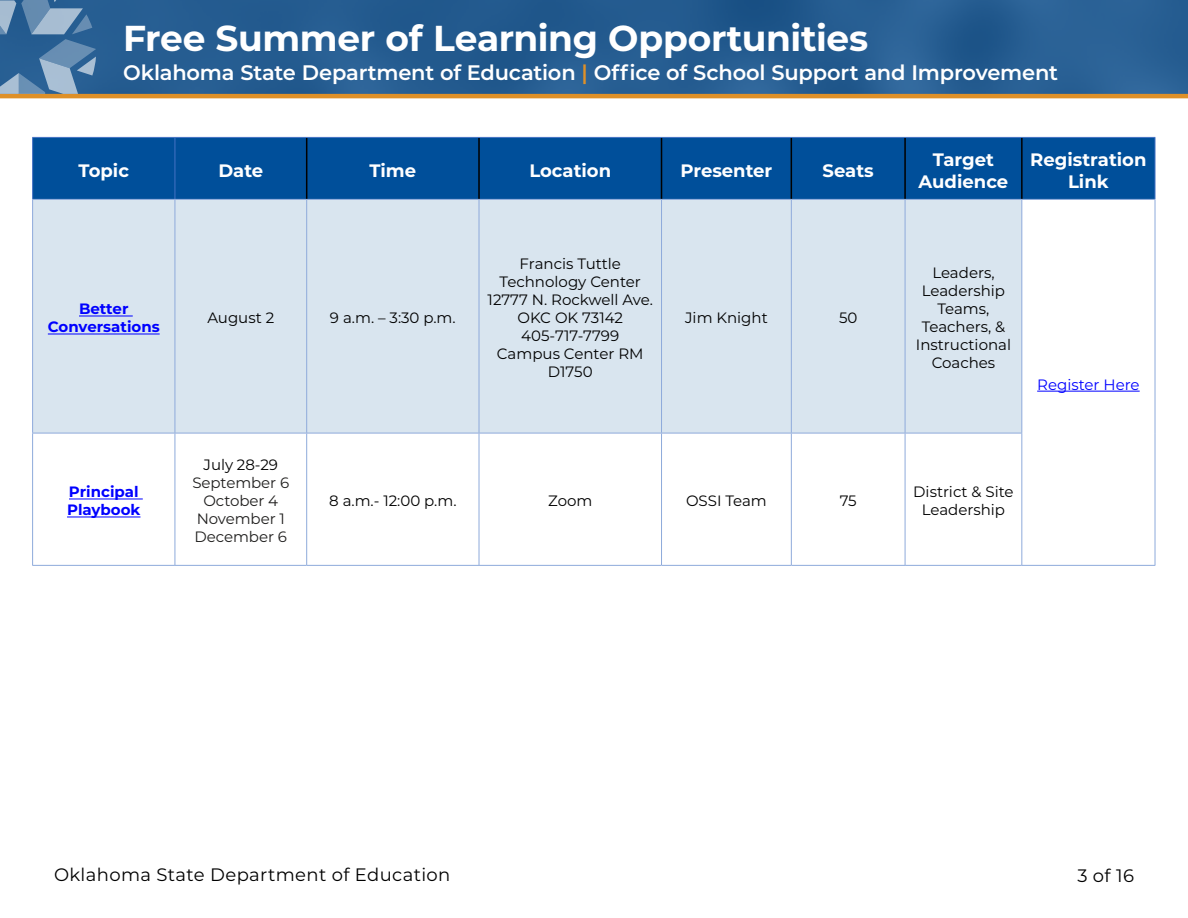
<style>
.page{position:relative;width:1188px;height:918px;background:#fff}
.page>*{position:absolute;margin:0;border:0;box-sizing:border-box;transform-origin:0 0}
.t1{font:700 36px "Montserrat";letter-spacing:-.01em;color:#fff}
.t2{font:600 21px "Montserrat";letter-spacing:-.01em;color:#fff}
.t3{font:700 18px/21.6px "Montserrat";color:#fff;text-align:center}
.t4{font:18px "Montserrat";letter-spacing:.02em;color:#000}
.t5{font:15px/18px "Montserrat";color:#000;text-align:center}
.t6{font:700 15px/18px "Montserrat";color:#00f;text-align:center}
.t7{font:15px/18px "Montserrat";letter-spacing:-.005em;color:#201f1e;text-align:center}
.t8{font:15px "Montserrat";color:#00f}
.s1{color:#de9028}
</style>
<div class="page">
<div style="left:0;top:0;width:1188px;height:96px;background:#255c91"></div>
<hr style="left:0;top:94px;width:1188px;height:4px;background:#de9028">
<svg style="left:0;top:0;width:96px;height:94px"></svg>
<div style="left:33px;top:138px;width:1122px;height:61px;background:#004f9a"></div>
<div style="left:33px;top:200px;width:988px;height:233px;background:#d9e5ef"></div>
<hr style="left:306px;top:138px;width:1px;height:61px;background:#000">
<hr style="left:478px;top:138px;width:2px;height:61px;background:#000">
<hr style="left:661px;top:138px;width:1px;height:61px;background:#000">
<hr style="left:791px;top:138px;width:1px;height:61px;background:#000">
<hr style="left:904px;top:138px;width:2px;height:61px;background:#000">
<hr style="left:1021px;top:138px;width:2px;height:61px;background:#000">
<hr style="left:32px;top:138px;width:1px;height:61px;background:#4472c4">
<hr style="left:175px;top:138px;width:1px;height:61px;background:#4472c4">
<hr style="left:1155px;top:138px;width:1px;height:61px;background:#4472c4">
<hr style="left:32px;top:137px;width:143px;height:1px;background:#4472c4">
<hr style="left:175px;top:137px;width:132px;height:1px;background:#4472c4">
<hr style="left:307px;top:137px;width:172px;height:1px;background:#4472c4">
<hr style="left:479px;top:137px;width:183px;height:1px;background:#4472c4">
<hr style="left:662px;top:137px;width:129px;height:1px;background:#4472c4">
<hr style="left:791px;top:137px;width:114px;height:1px;background:#4472c4">
<hr style="left:905px;top:137px;width:117px;height:1px;background:#4472c4">
<hr style="left:1022px;top:137px;width:133px;height:1px;background:#4472c4">
<hr style="left:32px;top:433px;width:1px;height:132px;background:#8eaadb">
<hr style="left:175px;top:433px;width:1px;height:132px;background:#8eaadb">
<hr style="left:306px;top:433px;width:1px;height:132px;background:#8eaadb">
<hr style="left:479px;top:433px;width:1px;height:132px;background:#8eaadb">
<hr style="left:661px;top:433px;width:1px;height:132px;background:#8eaadb">
<hr style="left:791px;top:433px;width:1px;height:132px;background:#8eaadb">
<hr style="left:905px;top:433px;width:1px;height:132px;background:#8eaadb">
<hr style="left:1021px;top:433px;width:1px;height:132px;background:#8eaadb">
<hr style="left:32px;top:199px;width:143px;height:1px;background:#8eaadb">
<hr style="left:175px;top:199px;width:132px;height:1px;background:#8eaadb">
<hr style="left:307px;top:199px;width:172px;height:1px;background:#8eaadb">
<hr style="left:479px;top:199px;width:183px;height:1px;background:#8eaadb">
<hr style="left:662px;top:199px;width:129px;height:1px;background:#8eaadb">
<hr style="left:791px;top:199px;width:114px;height:1px;background:#8eaadb">
<hr style="left:905px;top:199px;width:117px;height:1px;background:#8eaadb">
<hr style="left:1022px;top:199px;width:133px;height:1px;background:#8eaadb">
<hr style="left:32px;top:200px;width:1px;height:233px;background:#8eaadb">
<hr style="left:32px;top:433px;width:143px;height:1px;background:#8eaadb">
<hr style="left:175px;top:200px;width:1px;height:233px;background:#8eaadb">
<hr style="left:175px;top:433px;width:132px;height:1px;background:#8eaadb">
<hr style="left:306px;top:200px;width:1px;height:233px;background:#8eaadb">
<hr style="left:307px;top:433px;width:172px;height:1px;background:#8eaadb">
<hr style="left:479px;top:200px;width:1px;height:233px;background:#8eaadb">
<hr style="left:479px;top:433px;width:183px;height:1px;background:#8eaadb">
<hr style="left:661px;top:200px;width:1px;height:233px;background:#8eaadb">
<hr style="left:662px;top:433px;width:129px;height:1px;background:#8eaadb">
<hr style="left:791px;top:200px;width:1px;height:233px;background:#8eaadb">
<hr style="left:791px;top:433px;width:114px;height:1px;background:#8eaadb">
<hr style="left:905px;top:200px;width:1px;height:233px;background:#8eaadb">
<hr style="left:905px;top:433px;width:117px;height:1px;background:#8eaadb">
<hr style="left:1021px;top:200px;width:1px;height:233px;background:#8eaadb">
<hr style="left:1155px;top:200px;width:1px;height:233px;background:#8eaadb">
<hr style="left:1155px;top:433px;width:1px;height:132px;background:#8eaadb">
<hr style="left:32px;top:565px;width:143px;height:1px;background:#8eaadb">
<hr style="left:175px;top:565px;width:132px;height:1px;background:#8eaadb">
<hr style="left:307px;top:565px;width:172px;height:1px;background:#8eaadb">
<hr style="left:479px;top:565px;width:183px;height:1px;background:#8eaadb">
<hr style="left:662px;top:565px;width:129px;height:1px;background:#8eaadb">
<hr style="left:791px;top:565px;width:114px;height:1px;background:#8eaadb">
<hr style="left:905px;top:565px;width:117px;height:1px;background:#8eaadb">
<hr style="left:1022px;top:565px;width:133px;height:1px;background:#8eaadb">
<hr style="left:79px;top:316px;width:54px;height:1px;background:#00f">
<hr style="left:48px;top:334px;width:112px;height:1px;background:#00f">
<hr style="left:1037px;top:391px;width:103px;height:1px;background:#00f">
<hr style="left:69px;top:499px;width:74px;height:1px;background:#00f">
<hr style="left:67px;top:517px;width:74px;height:1px;background:#00f">
<h1 class="t1" style="left:123px;top:13px;width:747px">Free Summer of Learning Opportunities</h1>
<h2 class="t2" style="left:123px;top:58px;width:936px">Oklahoma State Department of Education <span class="s1">|</span> Office of School Support and Improvement</h2>
<p class="t3" style="left:79px;top:159px;width:52px">Topic</p>
<p class="t3" style="left:218px;top:159px;width:46px">Date</p>
<p class="t3" style="left:370px;top:159px;width:48px">Time</p>
<p class="t3" style="left:529px;top:159px;width:83px">Location</p>
<p class="t3" style="left:680px;top:159px;width:93px">Presenter</p>
<p class="t3" style="left:823px;top:159px;width:53px">Seats</p>
<p class="t3" style="left:919px;top:148px;width:91px">Target<br>Audience</p>
<p class="t3" style="left:1030px;top:148px;width:118px">Registration<br>Link</p>
<p class="t6" style="left:48px;top:299px;width:113px">Better<br>Conversations</p>
<p class="t5" style="left:207px;top:309px;width:68px">August 2</p>
<p class="t5" style="left:330px;top:309px;width:127px">9 a.m. – 3:30 p.m.</p>
<p class="t5" style="left:488px;top:255px;width:167px">Francis Tuttle<br>Technology Center<br>12777 N. Rockwell Ave.<br>OKC OK 73142<br>405-717-7799<br>Campus Center RM<br>D1750</p>
<p class="t5" style="left:685px;top:309px;width:84px">Jim Knight</p>
<p class="t5" style="left:839px;top:309px;width:20px">50</p>
<p class="t5" style="left:916px;top:264px;width:97px">Leaders,<br>Leadership<br>Teams,<br>Teachers, &amp;<br>Instructional<br>Coaches</p>
<p class="t8" style="left:1037px;top:374px;width:104px">Register Here</p>
<p class="t6" style="left:67px;top:482px;width:75px;text-align:left">Principal<br>Playbook</p>
<p class="t5" style="left:204px;top:456px;width:76px">July 28-29</p>
<p class="t7" style="left:192px;top:474px;width:98px">September 6<br>October 4<br>November 1<br>December 6</p>
<p class="t5" style="left:329px;top:492px;width:129px">8 a.m.- 12:00 p.m.</p>
<p class="t5" style="left:548px;top:492px;width:46px">Zoom</p>
<p class="t5" style="left:686px;top:492px;width:82px">OSSI Team</p>
<p class="t5" style="left:840px;top:492px;width:19px">75</p>
<p class="t5" style="left:913px;top:483px;width:102px">District &amp; Site<br>Leadership</p>
<p class="t4" style="left:54px;top:863px;width:398px">Oklahoma State Department of Education</p>
<p class="t4" style="left:1077px;top:863px;width:58px">3 of 16</p>
</div>
